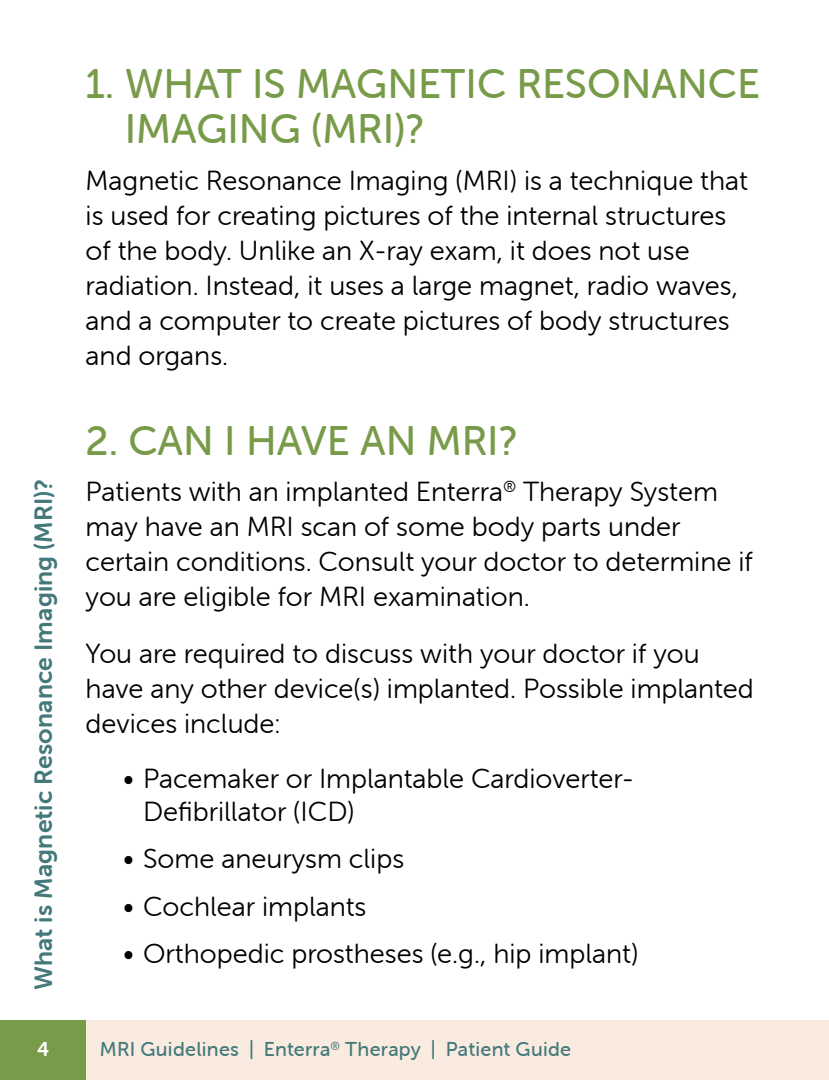
<style>
.page{position:relative;width:829px;height:1080px;background:#fff}
.page>*{position:absolute;margin:0;border:0;box-sizing:border-box;transform-origin:0 0}
.t1{font:41.25px/45px "Museo Sans Rounded 500";color:#789b4a}
.t2{font:27.5px/35px "Museo Sans Rounded 300";color:#000}
.t3{font:25px "Museo Sans Rounded 700";letter-spacing:.01em;color:#44797b}
.t4{font:20px "Museo Sans Rounded 500";letter-spacing:.015em;color:#44797b}
.t5{font:20px "Museo Sans Rounded 700";color:#fff}
</style>
<div class="page">
<div style="left:81px;top:1020px;width:747px;height:60px;background:#f9ebe0"></div>
<hr style="left:828px;top:1020px;width:1px;height:60px;background:#f9ebe0">
<div style="left:0;top:1020px;width:86px;height:60px;background:#789b4a"></div>
<p class="t3" style="left:30px;top:990px;width:512px;rotate:-90deg">What is Magnetic Resonance Imaging (MRI)?</p>
<p class="t5" style="left:37px;top:1038px;width:14px">4</p>
<h1 class="t1" style="left:125px;top:62px;width:636px;text-indent:-39px">1. WHAT IS MAGNETIC RESONANCE<br>IMAGING (MRI)?</h1>
<p class="t2" style="left:86px;top:163px;width:663px">Magnetic Resonance Imaging (MRI) is a technique that is used for creating pictures of the internal structures of the body. Unlike an X-ray exam, it does not use radiation. Instead, it uses a large magnet, radio waves, and a computer to create pictures of body structures and organs.</p>
<h1 class="t1" style="left:86px;top:418px;width:433px">2. CAN I HAVE AN MRI?</h1>
<p class="t2" style="left:85px;top:474px;width:668px">Patients with an implanted Enterra<sup>®</sup> Therapy System may have an MRI scan of some body parts under certain conditions. Consult your doctor to determine if you are eligible for MRI examination.</p>
<p class="t2" style="left:85px;top:637px;width:669px">You are required to discuss with your doctor if you have any other device(s) implanted. Possible implanted devices include:</p>
<p class="t2" style="left:143px;top:763px;width:492px;line-height:32.5px;text-indent:-20px">• Pacemaker or Implantable Cardioverter-<br>Defibrillator (ICD)</p>
<p class="t2" style="left:123px;top:842px;width:282px">• Some aneurysm clips</p>
<p class="t2" style="left:123px;top:889px;width:245px">• Cochlear implants</p>
<p class="t2" style="left:123px;top:936px;width:516px">• Orthopedic prostheses (e.g., hip implant)</p>
<p class="t4" style="left:100px;top:1038px;width:472px">MRI Guidelines | Enterra<sup>®</sup> Therapy | Patient Guide</p>
</div>
